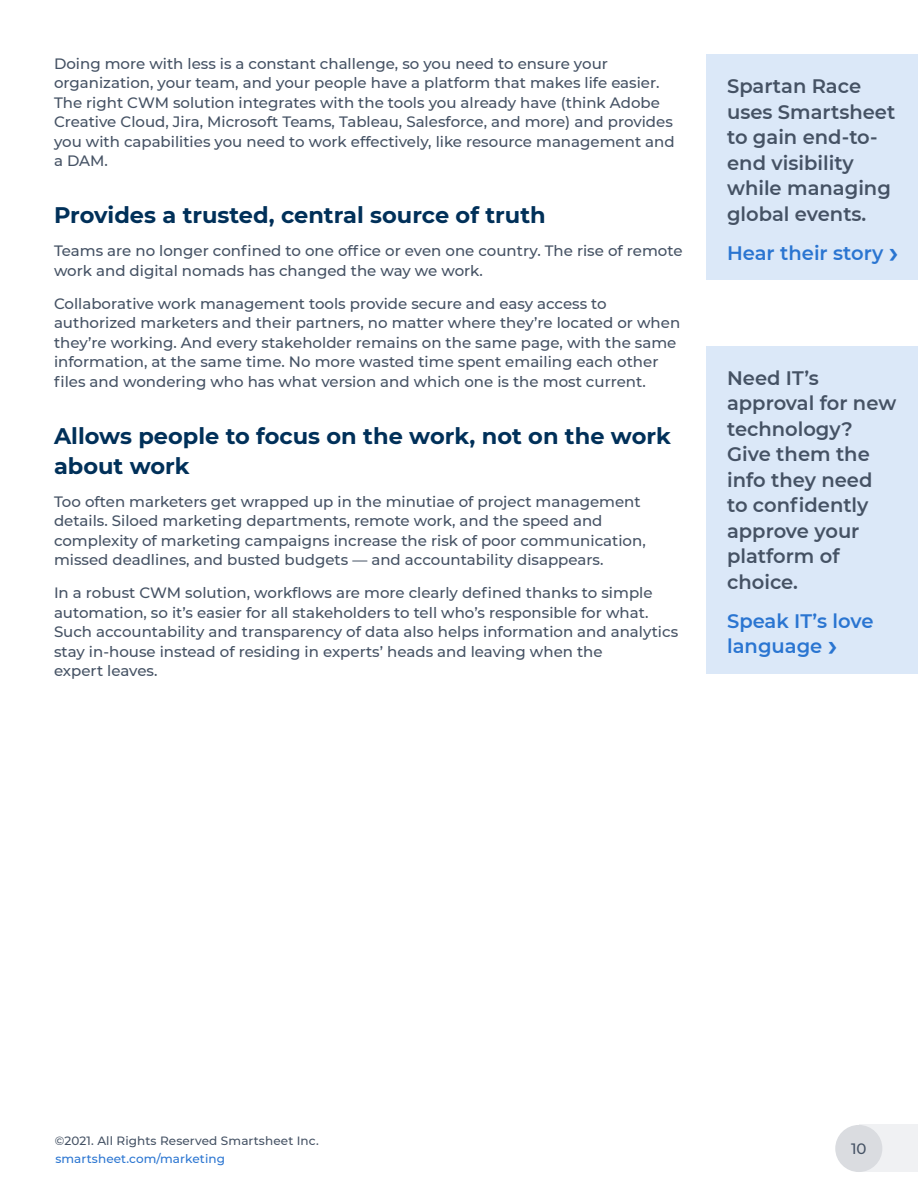
<style>
.page{position:relative;width:918px;height:1188px;background:#fff}
.page>*{position:absolute;margin:0;border:0;box-sizing:border-box;transform-origin:0 0}
.t1{font:700 22.5px/30px "Montserrat";color:#003059}
.t2{font:600 19.5px/25.5px "Montserrat";color:#455264}
.t3{font:600 19.5px/25.5px "Montserrat";color:#2a75d1}
.t4{font:500 15px/19.5px "Montserrat";color:#455264}
.t5{font:500 12px "Montserrat";letter-spacing:.01em;color:#455264}
.t6{font:500 12px "Montserrat";letter-spacing:.01em;color:#2a75d1}
.s1{font-size:30px}
</style>
<div class="page">
<div style="left:860px;top:1125px;width:58px;height:47px;background:#f0f1f3"></div>
<div style="left:835px;top:1125px;width:47px;height:47px;background:#dadce0;border-radius:50%"></div>
<div style="left:707px;top:54px;width:211px;height:226px;background:#dbe8f8"></div>
<div style="left:707px;top:346px;width:211px;height:327px;background:#dbe8f8"></div>
<p class="t4" style="left:54px;top:53px;width:622px">Doing more with less is a constant challenge, so you need to ensure your organization, your team, and your people have a platform that makes life easier.<br>The right CWM solution integrates with the tools you already have (think Adobe Creative Cloud, Jira, Microsoft Teams, Tableau, Salesforce, and more) and provides you with capabilities you need to work effectively, like resource management and a DAM.</p>
<h1 class="t1" style="left:54px;top:199px;width:493px">Provides a trusted, central source of truth</h1>
<p class="t4" style="left:54px;top:240px;width:630px">Teams are no longer confined to one office or even one country. The rise of remote work and digital nomads has changed the way we work.</p>
<p class="t4" style="left:54px;top:293px;width:628px">Collaborative work management tools provide secure and easy access to authorized marketers and their partners, no matter where they’re located or when they’re working. And every stakeholder remains on the same page, with the same information, at the same time. No more wasted time spent emailing each other files and wondering who has what version and which one is the most current.</p>
<h1 class="t1" style="left:54px;top:419px;width:618px">Allows people to focus on the work, not on the work about work</h1>
<p class="t4" style="left:54px;top:491px;width:593px">Too often marketers get wrapped up in the minutiae of project management details. Siloed marketing departments, remote work, and the speed and complexity of marketing campaigns increase the risk of poor communication, missed deadlines, and busted budgets — and accountability disappears.</p>
<p class="t4" style="left:54px;top:582px;width:626px">In a robust CWM solution, workflows are more clearly defined thanks to simple automation, so it’s easier for all stakeholders to tell who’s responsible for what.<br>Such accountability and transparency of data also helps information and analytics stay in-house instead of residing in experts’ heads and leaving when the<br>expert leaves.</p>
<h2 class="t2" style="left:727px;top:73px;width:170px">Spartan Race uses Smartsheet to gain end-to&shy;end visibility while managing global events.</h2>
<h2 class="t3" style="left:727px;top:239px;width:173px">Hear their story <span class="s1">›</span></h2>
<h2 class="t2" style="left:727px;top:364px;width:171px">Need IT’s approval for new technology?<br>Give them the info they need to confidently approve your platform of choice.</h2>
<h2 class="t3" style="left:727px;top:607px;width:148px">Speak IT’s love language <span class="s1">›</span></h2>
<p class="t5" style="left:55px;top:1133px;width:266px">©2021. All Rights Reserved Smartsheet Inc.</p>
<p class="t6" style="left:55px;top:1151px;width:171px">smartsheet.com/marketing</p>
<p class="t4" style="left:851px;top:1139px;width:17px">10</p>
</div>
